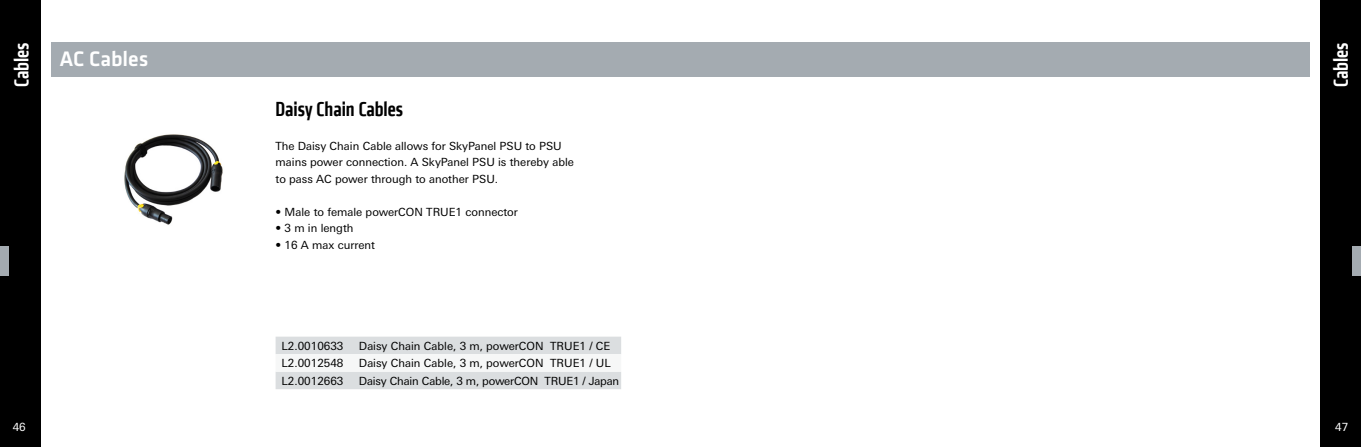
<style>
.page{position:relative;width:1361px;height:447px;background:#fff}
.page>*{position:absolute;margin:0;border:0;box-sizing:border-box;transform-origin:0 0}
.Kapitelüberschrift{font:500 21.75px "Klavika";color:#fff}
.Headlines{font:500 condensed 21px "Klavika CH";color:#000}
.Reiter_Hochkant{font:500 condensed 21px "Klavika CH";color:#fff}
.Fließtext{font:11.25px/16.5px "Linotype Univers Basic";color:#000}
.Einzug_3_mm{font:11.25px "Linotype Univers Basic";color:#000}
.t1{font:11.25px "Linotype Univers Basic";color:#fff}
.s1{font-family:"Linotype Univers 430"}
</style>
<div class="page">
<div style="left:1320px;top:0;width:41px;height:446px;background:#000"></div>
<div style="left:51px;top:43px;width:629px;height:34px;background:#a4abb1"></div>
<div style="left:680px;top:43px;width:630px;height:34px;background:#a4abb1"></div>
<div style="left:0;top:0;width:40px;height:446px;background:#000"></div>
<svg style="left:276px;top:336px;width:345px;height:53px"></svg>
<img style="left:124px;top:134px;width:99px;height:91px">
<div style="left:1352px;top:246px;width:9px;height:29px;background:#a4abb1"></div>
<div style="left:0;top:246px;width:9px;height:29px;background:#a4abb1"></div>
<p class="Reiter_Hochkant" style="left:8px;top:87px;width:46px;rotate:-90deg">Cables</p>
<p class="Reiter_Hochkant" style="left:1327px;top:87px;width:46px;rotate:-90deg">Cables</p>
<p class="Kapitelüberschrift" style="left:60px;top:44px;width:90px">AC Cables</p>
<p class="Headlines" style="left:276px;top:96px;width:129px">Daisy Chain Cables</p>
<p class="Fließtext" style="left:276px;top:137px;width:300px">The Daisy Chain Cable allows for SkyPanel PSU to PSU mains power connection. A SkyPanel PSU is thereby able to pass AC power through to another PSU.</p>
<p class="Einzug_3_mm" style="left:276px;top:205px;width:244px"><span class="s1">•</span> Male to female powerCON TRUE1 connector</p>
<p class="Einzug_3_mm" style="left:276px;top:222px;width:79px"><span class="s1">•</span> 3 m in length</p>
<p class="Einzug_3_mm" style="left:276px;top:238px;width:101px"><span class="s1">•</span> 16 A max current</p>
<p class="Fließtext" style="left:282px;top:337px;width:63px">L2.0010633</p>
<p class="Fließtext" style="left:359px;top:337px;width:253px">Daisy Chain Cable, 3 m, powerCON TRUE1 / CE</p>
<p class="Fließtext" style="left:282px;top:355px;width:63px">L2.0012548</p>
<p class="Fließtext" style="left:359px;top:355px;width:253px">Daisy Chain Cable, 3 m, powerCON TRUE1 / UL</p>
<p class="Fließtext" style="left:282px;top:372px;width:63px">L2.0012663</p>
<p class="Fließtext" style="left:359px;top:372px;width:262px">Daisy Chain Cable, 3 m, powerCON TRUE1 / Japan</p>
<p class="t1" style="left:13px;top:420px;width:15px">46</p>
<p class="t1" style="left:1335px;top:420px;width:15px">47</p>
</div>
